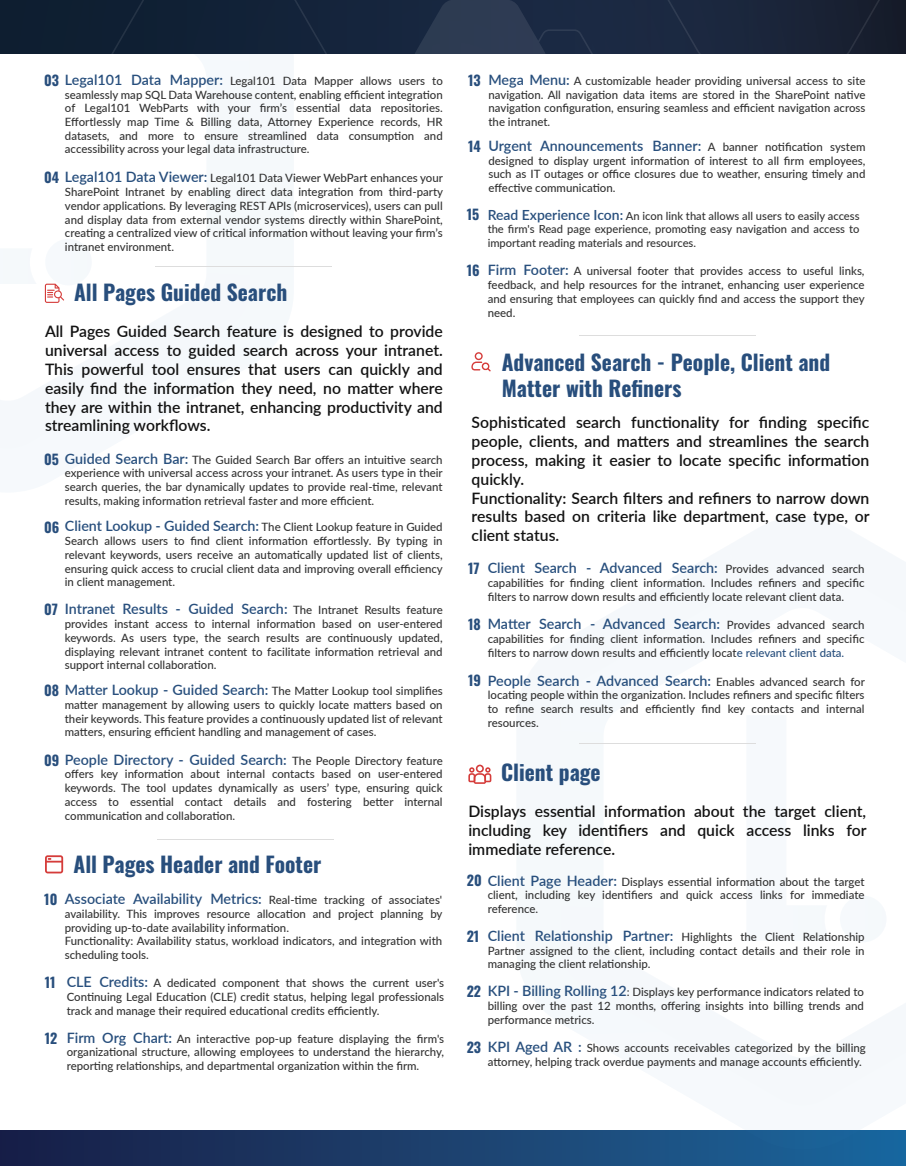
<style>
.page{position:relative;width:906px;height:1166px;background:#fff}
.page>*{position:absolute;margin:0;border:0;box-sizing:border-box;transform-origin:0 0}
.t1{font:21.45px/25.7px "Oswald";color:#284e7c}
.t2{font:600 15.75px/18.9px "Lato";color:#131313;text-align:justify}
.t3{font:600 14.31px "Lato";color:#284f7d}
.t4{font:14px "Oswald";color:#284e7c}
.t5{font:500 11.45px/13.7px "Lato";color:#333;text-align:justify}
.t6{font:500 11.16px/13.4px "Lato";color:#333;text-align:justify}
.s1{font-weight:600;font-size:14.31px;color:#284f7d}
.s2{font-weight:500;font-size:11.45px;color:#333}
.s3{font-weight:600;font-size:13.93px;color:#284f7d}
.s4{color:#284f7d}
</style>
<div class="page">
<div style="left:0;top:1130px;width:906px;height:36px;background:linear-gradient(to right,#1a1d44,#1c669d)"></div>
<svg style="left:516px;top:1130px;width:390px;height:19px;background:#1b578a"></svg>
<div style="left:840px;top:896px;width:46px;height:46px;background:#f6f9fc;border-radius:50%"></div>
<div style="left:45px;top:239px;width:47px;height:46px;background:#f6f9fc;border-radius:50%"></div>
<div style="left:0;top:0;width:906px;height:54px;background:linear-gradient(to bottom,#142339,#142339)"></div>
<svg style="left:639px;top:0;width:267px;height:54px;background:#192438"></svg>
<div style="left:85px;top:0;width:269px;height:54px;background:#112137"></div>
<svg style="left:413px;top:0;width:183px;height:54px;background:#24324b"></svg>
<hr style="left:157px;top:839px;width:176px;height:1px;background:#ddd">
<hr style="left:579px;top:335px;width:176px;height:1px;background:#ddd">
<hr style="left:579px;top:743px;width:176px;height:1px;background:#ddd">
<svg style="left:45px;top:855px;width:18px;height:18px"></svg>
<svg style="left:468px;top:765px;width:23px;height:19px"></svg>
<svg style="left:471px;top:352px;width:20px;height:19px"></svg>
<svg style="left:45px;top:284px;width:19px;height:19px"></svg>
<hr style="left:156px;top:266px;width:176px;height:1px;background:#ddd">
<p class="t4" style="left:468px;top:67px;width:14px">13</p>
<p class="t5" style="left:65px;top:73px;width:379px"><span class="s1">Legal101 Data Mapper:</span> Legal101 Data Mapper allows users to seamlessly map SQL Data Warehouse content, enabling efficient integration of Legal101 WebParts with your firm’s essential data repositories.<br>Effortlessly map Time &amp; Billing data, Attorney Experience records, HR datasets, and more to ensure streamlined data consumption and accessibility across your legal data infrastructure.</p>
<p class="t4" style="left:44px;top:68px;width:16px">03</p>
<p class="t5" style="left:488px;top:73px;width:378px"><span class="s1">Mega Menu:</span> A customizable header providing universal access to site navigation. All navigation data items are stored in the SharePoint native navigation configuration, ensuring seamless and efficient navigation across the intranet.</p>
<p class="t3" style="left:488px;top:135px;width:379px">Urgent Announcements Banner: <span class="s2">A banner notification system</span></p>
<p class="t5" style="left:488px;top:153px;width:378px">designed to display urgent information of interest to all firm employees, such as IT outages or office closures due to weather, ensuring timely and effective communication.</p>
<p class="t4" style="left:468px;top:134px;width:14px">14</p>
<p class="t5" style="left:65px;top:171px;width:380px"><span class="s1">Legal101 Data Viewer:</span> Legal101 Data Viewer WebPart enhances your SharePoint Intranet by enabling direct data integration from third-party vendor applications. By leveraging REST APIs (microservices), users can pull and display data from external vendor systems directly within SharePoint, creating a centralized view of critical information without leaving your firm’s intranet environment.</p>
<p class="t4" style="left:44px;top:165px;width:17px">04</p>
<p class="t4" style="left:467px;top:202px;width:14px">15</p>
<p class="t6" style="left:488px;top:209px;width:373px"><span class="s3">Read Experience Icon:</span> An icon link that allows all users to easily access the firm's Read page experience, promoting easy navigation and access to important reading materials and resources.</p>
<p class="t5" style="left:488px;top:264px;width:378px"><span class="s1">Firm Footer:</span> A universal footer that provides access to useful links, feedback, and help resources for the intranet, enhancing user experience and ensuring that employees can quickly find and access the support they need.</p>
<p class="t4" style="left:467px;top:258px;width:14px">16</p>
<h1 class="t1" style="left:74px;top:278px;width:215px">All Pages Guided Search</h1>
<p class="t2" style="left:45px;top:321px;width:399px">All Pages Guided Search feature is designed to provide universal access to guided search across your intranet.<br>This powerful tool ensures that users can quickly and easily find the information they need, no matter where they are within the intranet, enhancing productivity and streamlining workflows.</p>
<p class="t5" style="left:65px;top:452px;width:379px"><span class="s1">Guided Search Bar:</span> The Guided Search Bar offers an intuitive search experience with universal access across your intranet. As users type in their search queries, the bar dynamically updates to provide real-time, relevant results, making information retrieval faster and more efficient.</p>
<p class="t5" style="left:65px;top:520px;width:379px"><span class="s1">Client Lookup - Guided Search:</span> The Client Lookup feature in Guided Search allows users to find client information effortlessly. By typing in relevant keywords, users receive an automatically updated list of clients, ensuring quick access to crucial client data and improving overall efficiency in client management.</p>
<p class="t3" style="left:65px;top:599px;width:379px">Intranet Results - Guided Search: <span class="s2">The Intranet Results feature</span></p>
<p class="t5" style="left:65px;top:617px;width:379px">provides instant access to internal information based on user-entered keywords. As users type, the search results are continuously updated, displaying relevant intranet content to facilitate information retrieval and support internal collaboration.</p>
<p class="t5" style="left:65px;top:684px;width:379px"><span class="s1">Matter Lookup - Guided Search:</span> The Matter Lookup tool simplifies matter management by allowing users to quickly locate matters based on their keywords. This feature provides a continuously updated list of relevant matters, ensuring efficient handling and management of cases.</p>
<p class="t3" style="left:65px;top:749px;width:379px">People Directory - Guided Search: <span class="s2">The People Directory feature</span></p>
<p class="t5" style="left:65px;top:767px;width:379px">offers key information about internal contacts based on user-entered keywords. The tool updates dynamically as users’ type, ensuring quick access to essential contact details and fostering better internal communication and collaboration.</p>
<h1 class="t1" style="left:502px;top:347px;width:330px">Advanced Search - People, Client and<br>Matter with Refiners</h1>
<p class="t2" style="left:472px;top:412px;width:400px;text-align:left">Sophisticated search functionality for finding specific people, clients, and matters and streamlines the search process, making it easier to locate specific information quickly.<br>Functionality: Search filters and refiners to narrow down results based on criteria like department, case type, or client status.</p>
<p class="t4" style="left:44px;top:446px;width:16px">05</p>
<p class="t4" style="left:44px;top:515px;width:17px">06</p>
<p class="t3" style="left:488px;top:557px;width:378px">Client Search - Advanced Search: <span class="s2">Provides advanced search</span></p>
<p class="t5" style="left:488px;top:575px;width:378px">capabilities for finding client information. Includes refiners and specific filters to narrow down results and efficiently locate relevant client data.</p>
<p class="t3" style="left:488px;top:614px;width:378px">Matter Search - Advanced Search: <span class="s2">Provides advanced search</span></p>
<p class="t5" style="left:488px;top:631px;width:378px">capabilities for finding client information. Includes refiners and specific filters to narrow down results and efficiently locat<span class="s4">e relevant client data.</span></p>
<p class="t3" style="left:488px;top:670px;width:379px">People Search - Advanced Search: <span class="s2">Enables advanced search for</span></p>
<p class="t5" style="left:488px;top:688px;width:378px">locating people within the organization. Includes refiners and specific filters to refine search results and efficiently find key contacts and internal resources.</p>
<p class="t4" style="left:468px;top:556px;width:13px">17</p>
<p class="t4" style="left:44px;top:597px;width:15px">07</p>
<p class="t4" style="left:468px;top:612px;width:14px">18</p>
<p class="t4" style="left:468px;top:668px;width:14px">19</p>
<p class="t4" style="left:44px;top:678px;width:16px">08</p>
<p class="t4" style="left:44px;top:747px;width:17px">09</p>
<h1 class="t1" style="left:501px;top:757px;width:101px">Client page</h1>
<h2 class="t2" style="left:468px;top:801px;width:400px">Displays essential information about the target client, including key identifiers and quick access links for immediate reference.</h2>
<p class="t5" style="left:488px;top:874px;width:378px"><span class="s1">Client Page Header:</span> Displays essential information about the target client, including key identifiers and quick access links for immediate reference.</p>
<p class="t5" style="left:488px;top:929px;width:378px"><span class="s1">Client Relationship Partner:</span> Highlights the Client Relationship Partner assigned to the client, including contact details and their role in managing the client relationship.</p>
<h1 class="t1" style="left:74px;top:849px;width:249px">All Pages Header and Footer</h1>
<p class="t4" style="left:467px;top:868px;width:16px">20</p>
<p class="t4" style="left:44px;top:887px;width:15px">10</p>
<p class="t5" style="left:65px;top:893px;width:379px;text-align:left"><span class="s1">Associate Availability Metrics:</span> Real-time tracking of associates' availability. This improves resource allocation and project planning by providing up-to-date availability information.<br>Functionality: Availability status, workload indicators, and integration with scheduling tools.</p>
<p class="t5" style="left:67px;top:976px;width:379px"><span class="s1">CLE Credits:</span> A dedicated component that shows the current user's Continuing Legal Education (CLE) credit status, helping legal professionals track and manage their required educational credits efficiently.</p>
<p class="t4" style="left:467px;top:979px;width:16px">22</p>
<p class="t4" style="left:467px;top:1034px;width:16px">23</p>
<p class="t4" style="left:467px;top:923px;width:14px">21</p>
<p class="t4" style="left:45px;top:970px;width:12px">11</p>
<p class="t5" style="left:488px;top:985px;width:378px"><span class="s1">KPI - Billing Rolling 12</span>: Displays key performance indicators related to billing over the past 12 months, offering insights into billing trends and performance metrics.</p>
<p class="t5" style="left:488px;top:1040px;width:380px"><span class="s1">KPI Aged AR :</span> Shows accounts receivables categorized by the billing attorney, helping track overdue payments and manage accounts efficiently.</p>
<p class="t5" style="left:67px;top:1031px;width:379px"><span class="s1">Firm Org Chart:</span> An interactive pop-up feature displaying the firm's organizational structure, allowing employees to understand the hierarchy, reporting relationships, and departmental organization within the firm.</p>
<p class="t4" style="left:45px;top:1025px;width:14px">12</p>
</div>
